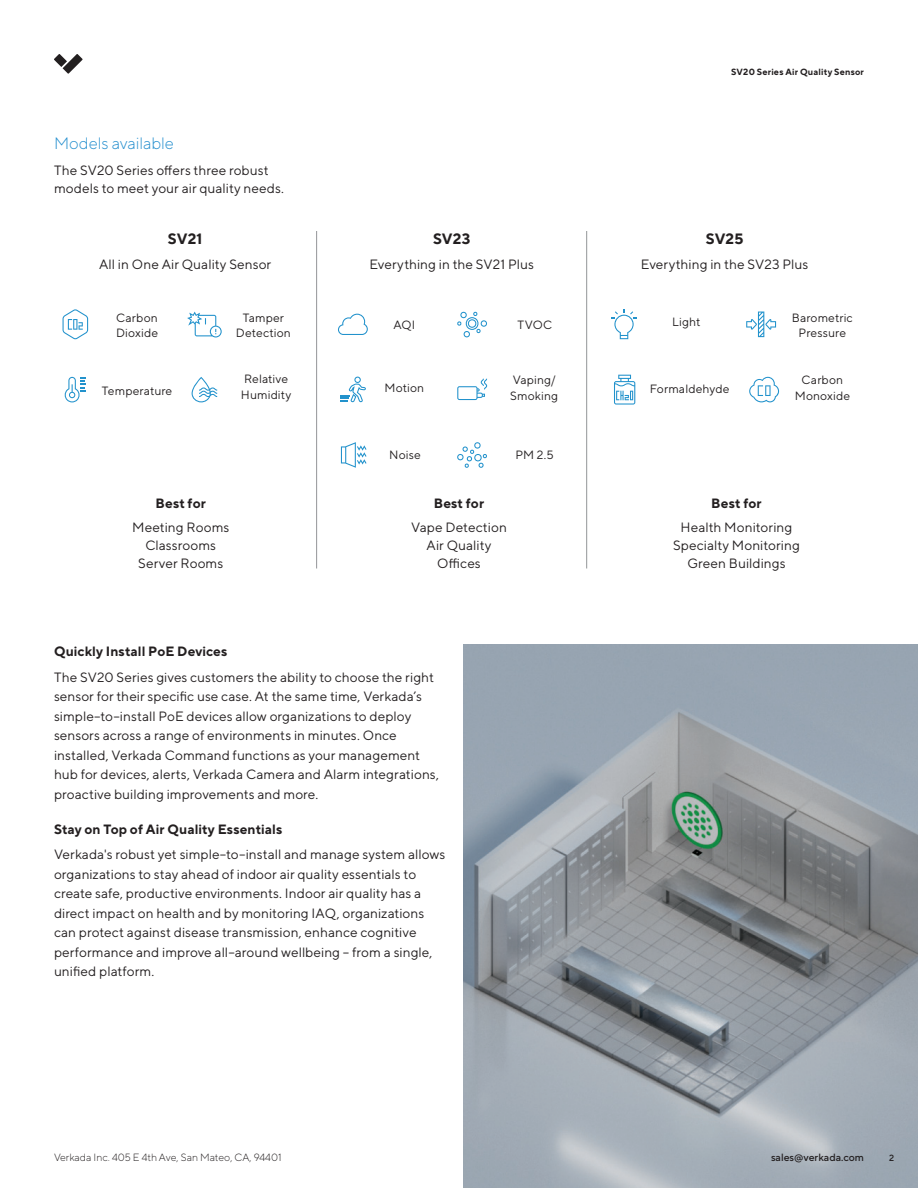
<style>
.page{position:relative;width:918px;height:1188px;background:#fff}
.page>*{position:absolute;margin:0;border:0;box-sizing:border-box;transform-origin:0 0}
.t1{font:300 16.5px "TT Norms Pro";letter-spacing:-.005em;color:#238ece}
.t2{font:700 15px "TT Norms Pro";letter-spacing:.01em;color:#231f20}
.t3{font:13.5px/19.5px "TT Norms Pro";letter-spacing:.005em;color:#231f20}
.t4{font:700 13.5px "TT Norms Pro";letter-spacing:.01em;color:#231f20}
.t5{font:12px/15.6px "TT Norms Pro";letter-spacing:.01em;color:#231f20}
.t6{font:300 10.5px "TT Norms Pro";color:#231f20}
.t7{font:500 10.5px "TT Norms Pro";color:#231f20}
.t8{font:700 9px "TT Norms Pro";letter-spacing:.025em;color:#231f20}
.t9{font:500 9px "TT Norms Pro";color:#231f20}
</style>
<div class="page">
<svg style="left:54px;top:54px;width:29px;height:20px"></svg>
<svg style="left:63px;top:309px;width:25px;height:30px"></svg>
<svg style="left:64px;top:377px;width:22px;height:25px"></svg>
<svg style="left:192px;top:377px;width:25px;height:25px"></svg>
<svg style="left:340px;top:377px;width:26px;height:25px"></svg>
<svg style="left:341px;top:442px;width:26px;height:26px"></svg>
<svg style="left:457px;top:442px;width:30px;height:26px"></svg>
<svg style="left:457px;top:379px;width:30px;height:21px"></svg>
<svg style="left:614px;top:375px;width:21px;height:30px"></svg>
<svg style="left:749px;top:377px;width:30px;height:25px"></svg>
<svg style="left:611px;top:309px;width:26px;height:30px"></svg>
<svg style="left:746px;top:312px;width:30px;height:25px"></svg>
<svg style="left:457px;top:312px;width:30px;height:25px"></svg>
<svg style="left:338px;top:314px;width:30px;height:21px"></svg>
<img style="left:463px;top:645px;width:455px;height:543px">
<hr style="left:316px;top:231px;width:1px;height:337px;background:#939598">
<hr style="left:586px;top:231px;width:1px;height:337px;background:#939598">
<svg style="left:187px;top:312px;width:35px;height:25px"></svg>
<p class="t1" style="left:54px;top:131px;width:122px">Models available</p>
<p class="t3" style="left:54px;top:161px;width:232px;line-height:18px">The SV20 Series offers three robust models to meet your air quality needs.</p>
<p class="t2" style="left:168px;top:227px;width:36px">SV21</p>
<p class="t3" style="left:99px;top:254px;width:174px">All in One Air Quality Sensor</p>
<p class="t5" style="left:116px;top:309px;width:43px">Carbon<br>Dioxide</p>
<p class="t5" style="left:236px;top:309px;width:56px;text-align:center">Tamper<br>Detection</p>
<p class="t5" style="left:102px;top:382px;width:72px">Temperature</p>
<p class="t5" style="left:241px;top:370px;width:52px">Relative<br>Humidity</p>
<p class="t4" style="left:156px;top:493px;width:52px">Best for</p>
<p class="t3" style="left:132px;top:517px;width:99px;line-height:18px;text-align:center">Meeting Rooms<br>Classrooms<br>Server Rooms</p>
<p class="t2" style="left:433px;top:227px;width:39px">SV23</p>
<p class="t3" style="left:370px;top:254px;width:166px">Everything in the SV21 Plus</p>
<p class="t5" style="left:393px;top:316px;width:23px">AQI</p>
<p class="t5" style="left:385px;top:379px;width:41px">Motion</p>
<p class="t5" style="left:389px;top:446px;width:33px">Noise</p>
<p class="t5" style="left:517px;top:316px;width:36px">TVOC</p>
<p class="t5" style="left:510px;top:371px;width:50px">Vaping/<br>Smoking</p>
<p class="t5" style="left:515px;top:446px;width:40px">PM 2.5</p>
<p class="t4" style="left:434px;top:493px;width:52px">Best for</p>
<p class="t3" style="left:411px;top:517px;width:97px;line-height:18px;text-align:center">Vape Detection<br>Air Quality<br>Offices</p>
<p class="t4" style="left:54px;top:642px;width:175px">Quickly Install PoE Devices</p>
<p class="t3" style="left:54px;top:666px;width:387px">The SV20 Series gives customers the ability to choose the right sensor for their specific use case. At the same time, Verkada’s simple–to–install PoE devices allow organizations to deploy sensors across a range of environments in minutes. Once installed, Verkada Command functions as your management hub for devices, alerts, Verkada Camera and Alarm integrations, proactive building improvements and more.</p>
<p class="t4" style="left:54px;top:819px;width:230px">Stay on Top of Air Quality Essentials</p>
<p class="t3" style="left:54px;top:844px;width:393px">Verkada's robust yet simple–to–install and manage system allows organizations to stay ahead of indoor air quality essentials to create safe, productive environments. Indoor air quality has a direct impact on health and by monitoring IAQ, organizations can protect against disease transmission, enhance cognitive performance and improve all–around wellbeing – from a single, unified platform.</p>
<p class="t6" style="left:54px;top:1150px;width:229px">Verkada Inc. 405 E 4th Ave, San Mateo, CA, 94401</p>
<p class="t8" style="left:731px;top:65px;width:134px">SV20 Series Air Quality Sensor</p>
<p class="t2" style="left:706px;top:227px;width:39px">SV25</p>
<p class="t3" style="left:641px;top:254px;width:169px">Everything in the SV23 Plus</p>
<p class="t5" style="left:672px;top:313px;width:30px">Light</p>
<p class="t5" style="left:650px;top:381px;width:81px">Formaldehyde</p>
<p class="t5" style="left:792px;top:309px;width:62px;text-align:center">Barometric<br>Pressure</p>
<p class="t5" style="left:795px;top:371px;width:57px;text-align:center">Carbon<br>Monoxide</p>
<p class="t4" style="left:711px;top:493px;width:52px">Best for</p>
<p class="t3" style="left:673px;top:517px;width:128px;line-height:18px;text-align:center">Health Monitoring<br>Specialty Monitoring<br>Green Buildings</p>
<p class="t7" style="left:771px;top:1150px;width:95px">sales@verkada.com</p>
<p class="t9" style="left:889px;top:1151px;width:7px">2</p>
</div>
